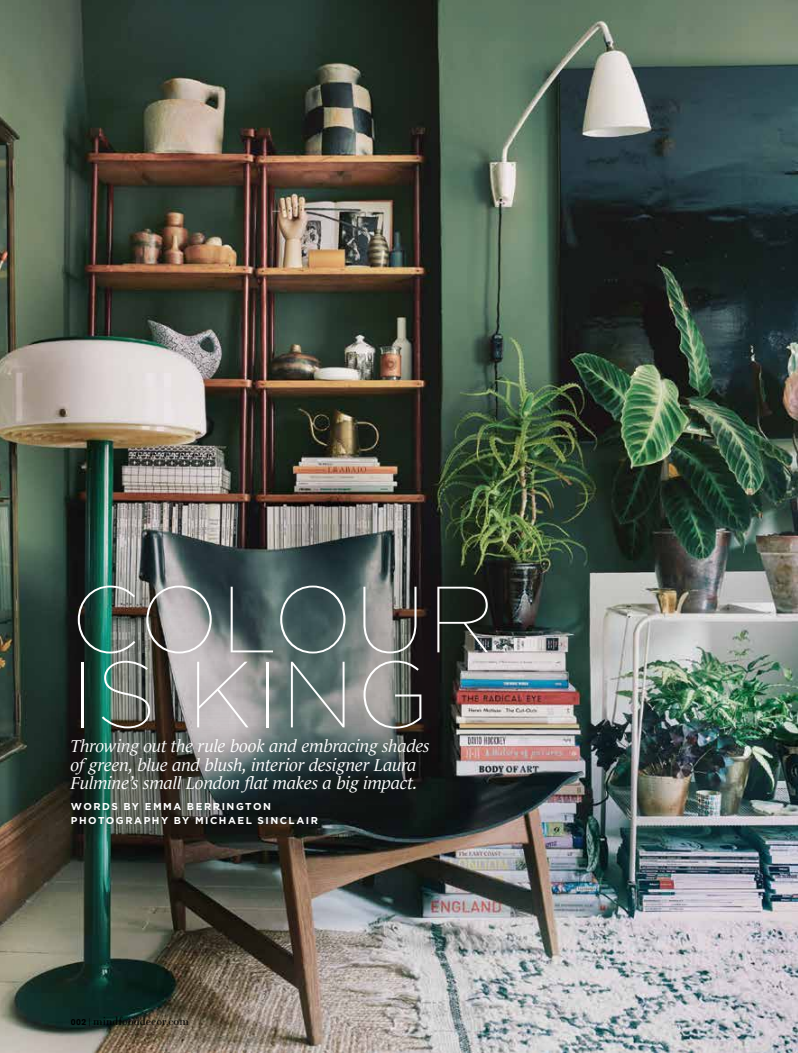
<style>
.page{position:relative;width:798px;height:1053px;background:#fff}
.page>*{position:absolute;margin:0;border:0;box-sizing:border-box;transform-origin:0 0}
.t1{font:100 93.75px/75px "Gotham";letter-spacing:.025em;color:#fff}
.t2{font:italic 17.5px/18.8px "Le Monde Journal Ptf";letter-spacing:-.015em;color:#fff}
.t3{font:300 11.25px "HTF Didot L06";letter-spacing:.01em;color:#000}
.t4{font:700 10px/13.8px "Gotham";letter-spacing:.15em;color:#fff}
.s1{font-family:"Akzidenz Grotesk Pro";font-weight:700;font-size:8.75px}
.s2{font-family:"Akzidenz Grotesk Pro";font-size:8.75px}
</style>
<div class="page">
<img style="left:0;top:0;width:797px;height:1052px">
<svg style="left:42px;top:710px;width:414px;height:144px;background:#272e2a"></svg>
<img style="left:47px;top:555px;width:470px;height:203px">
<h1 class="t1" style="left:71px;top:581px;width:426px">COLOUR<br>IS KING</h1>
<p class="t2" style="left:71px;top:734px;width:360px">Throwing out the rule book and embracing shades of green, blue and blush, interior designer Laura<br>Fulmine’s small London flat makes a big impact.</p>
<p class="t4" style="left:71px;top:799px;width:248px">WORDS BY EMMA BE RRINGTON<br>PHOTOGRAP HY BY M ICHAEL SINCLAIR</p>
<p class="t3" style="left:71px;top:1012px;width:119px"><span class="s1">002</span> <span class="s2">|</span> mindfooddecor.com</p>
</div>
